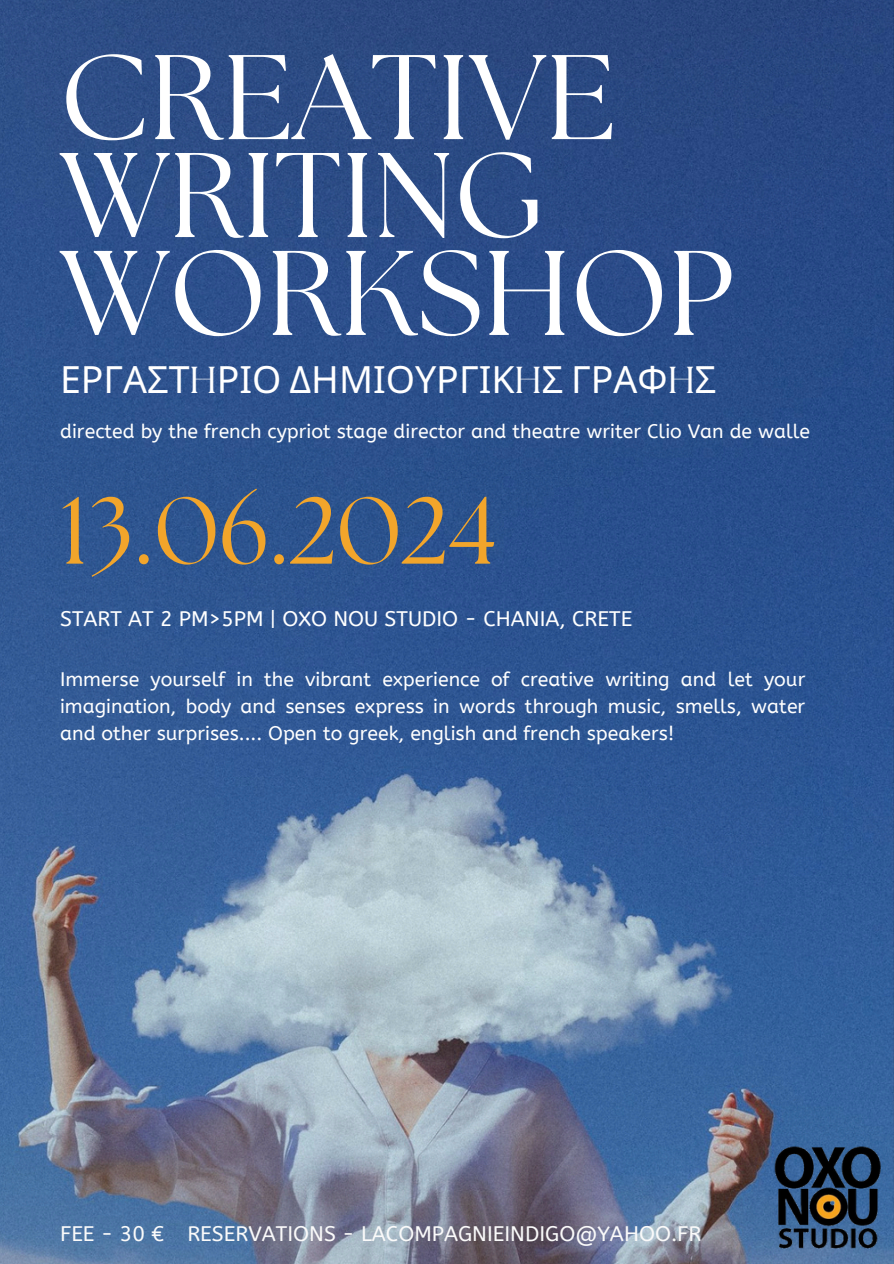
<style>
.page{position:relative;width:894px;height:1264px;background:#fff}
.page>*{position:absolute;margin:0;border:0;box-sizing:border-box;transform-origin:0 0}
.t1{font:120px/97.8px "The Seasons";color:#fff}
.t2{font:94.65px "The Seasons";color:#f2a52b}
.t3{font:37.5px "Noto Sans";color:#fff}
.t4{font:21px "A Bee Zee";color:#fafafa}
.t5{font:21px "A Bee Zee";color:#fff}
.t6{font:19.5px/27px "A Bee Zee";color:#fff;text-align:justify}
.s1{font-family:"The Seasons"}
</style>
<div class="page">
<img style="left:0;top:0;width:892px;height:1263px">
<img style="left:758px;top:1134px;width:135px;height:129px">
<p class="t1" style="left:60px;top:56px;width:675px">CREATIVE<br>WRITING<br>WORKSHOP</p>
<h2 class="t3" style="left:60px;top:353px;width:657px">ΕΡΓΑΣΤ<span class="s1">H</span>ΡΙΟ ΔΗΜΙΟΥΡΓΙΚ<span class="s1">H</span>Σ ΓΡΑΦ<span class="s1">H</span>Σ</h2>
<p class="t6" style="left:60px;top:418px;width:751px">directed by the french cypriot stage director and theatre writer Clio Van de walle</p>
<h4 class="t2" style="left:60px;top:488px;width:438px">13.06.2024</h4>
<p class="t5" style="left:60px;top:606px;width:573px">START AT 2 PM&gt;5PM | OXO NOU STUDIO - CHANIA, CRETE</p>
<p class="t6" style="left:60px;top:666px;width:746px">Immerse yourself in the vibrant experience of creative writing and let your imagination, body and senses express in words through music, smells, water and other surprises.... Open to greek, english and french speakers!</p>
<p class="t4" style="left:60px;top:1221px;width:105px">FEE - 30 €</p>
<p class="t4" style="left:187px;top:1221px;width:515px">RESERVATIONS - LACOMPAGNIEINDIGO@YAHOO.FR</p>
</div>
